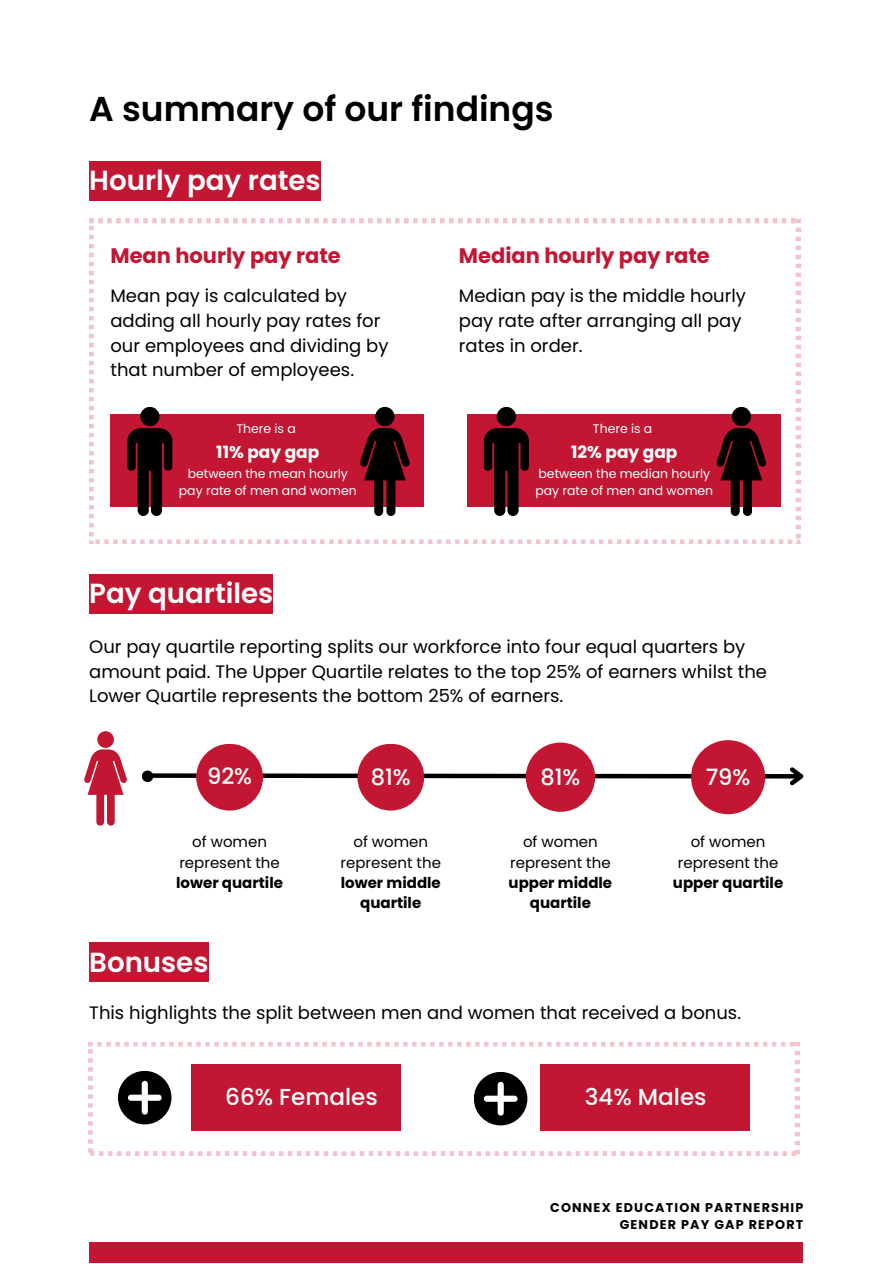
<style>
.page{position:relative;width:893px;height:1264px;background:#fff}
.page>*{position:absolute;margin:0;border:0;box-sizing:border-box;transform-origin:0 0}
.t1{font:600 34.5px "Poppins";color:#000}
.t2{font:600 27.6px "Poppins";color:#fff}
.t3{font:500 23.1px "Poppins";color:#fff}
.t4{font:500 22.5px "Poppins";color:#fff}
.t5{font:700 21px "Poppins";color:#c31632}
.t6{font:18px/24.8px "Poppins";color:#000}
.t7{font:700 16.95px "Poppins";color:#fff}
.t8{font:15px/20.2px "Poppins";color:#000;text-align:center}
.t9{font:700 15px/20.2px "Poppins";color:#000;text-align:center}
.t10{font:700 12.75px/17px "Poppins";letter-spacing:.09em;color:#000;text-align:right}
.t11{font:12.45px/16.6px "Poppins";color:#fff;text-align:center}
</style>
<div class="page">
<div style="left:89px;top:1242px;width:713px;height:20px;background:#c31632"></div>
<svg style="left:142px;top:763px;width:662px;height:26px"></svg>
<div style="left:97px;top:731px;width:17px;height:17px;background:#c31632;border-radius:50%"></div>
<svg style="left:84px;top:749px;width:43px;height:76px"></svg>
<div style="left:196px;top:743px;width:67px;height:67px;background:#c31632;border-radius:50%"></div>
<div style="left:357px;top:743px;width:67px;height:67px;background:#c31632;border-radius:50%"></div>
<div style="left:525px;top:742px;width:70px;height:69px;background:#c31632;border-radius:50%"></div>
<div style="left:691px;top:740px;width:74px;height:74px;background:#c31632;border-radius:50%"></div>
<div style="left:142px;top:770px;width:11px;height:12px;background:#000;border-radius:50%"></div>
<div style="left:89px;top:574px;width:184px;height:39px;background:#c31632"></div>
<svg style="left:88px;top:1042px;width:711px;height:113px"></svg>
<div style="left:191px;top:1064px;width:209px;height:66px;background:#c31632"></div>
<div style="left:118px;top:1070px;width:53px;height:54px;background:#000;border-radius:50%"></div>
<svg style="left:128px;top:1080px;width:34px;height:34px"></svg>
<div style="left:89px;top:942px;width:119px;height:39px;background:#c31632"></div>
<div style="left:540px;top:1064px;width:209px;height:66px;background:#c31632"></div>
<div style="left:474px;top:1071px;width:53px;height:54px;background:#000;border-radius:50%"></div>
<svg style="left:484px;top:1081px;width:33px;height:34px"></svg>
<svg style="left:89px;top:219px;width:711px;height:325px"></svg>
<div style="left:110px;top:414px;width:314px;height:92px;background:#c31632"></div>
<div style="left:140px;top:407px;width:19px;height:19px;background:#000;border-radius:50%"></div>
<svg style="left:127px;top:428px;width:45px;height:88px"></svg>
<div style="left:375px;top:407px;width:19px;height:19px;background:#000;border-radius:50%"></div>
<svg style="left:360px;top:428px;width:49px;height:88px"></svg>
<div style="left:467px;top:414px;width:313px;height:92px;background:#c31632"></div>
<div style="left:496px;top:407px;width:20px;height:19px;background:#000;border-radius:50%"></div>
<svg style="left:484px;top:428px;width:45px;height:88px"></svg>
<div style="left:731px;top:407px;width:20px;height:19px;background:#000;border-radius:50%"></div>
<svg style="left:716px;top:428px;width:50px;height:88px"></svg>
<div style="left:89px;top:161px;width:231px;height:39px;background:#c31632"></div>
<h1 class="t1" style="left:89px;top:85px;width:466px">A summary of our findings</h1>
<h2 class="t2" style="left:89px;top:161px;width:233px">Hourly pay rates</h2>
<p class="t5" style="left:110px;top:241px;width:232px">Mean hourly pay rate</p>
<p class="t5" style="left:459px;top:241px;width:252px">Median hourly pay rate</p>
<p class="t6" style="left:110px;top:283px;width:279px">Mean pay is calculated by adding all hourly pay rates for our employees and dividing by that number of employees.</p>
<p class="t6" style="left:459px;top:283px;width:288px">Median pay is the middle hourly pay rate after arranging all pay rates in order.</p>
<p class="t11" style="left:236px;top:420px;width:61px">There is a</p>
<p class="t7" style="left:216px;top:440px;width:104px">11% pay gap</p>
<p class="t11" style="left:179px;top:465px;width:179px">between the mean hourly pay rate of men and women</p>
<p class="t11" style="left:593px;top:420px;width:61px">There is a</p>
<p class="t7" style="left:571px;top:440px;width:108px">12% pay gap</p>
<p class="t11" style="left:535px;top:465px;width:179px;text-align:left">between the median hourly pay rate of men and women</p>
<h2 class="t2" style="left:89px;top:574px;width:185px">Pay quartiles</h2>
<p class="t6" style="left:89px;top:634px;width:679px">Our pay quartile reporting splits our workforce into four equal quarters by amount paid. The Upper Quartile relates to the top 25% of earners whilst the<br>Lower Quartile represents the bottom 25% of earners.</p>
<p class="t4" style="left:207px;top:760px;width:47px">92%</p>
<p class="t8" style="left:179px;top:831px;width:102px">of women represent the</p>
<p class="t9" style="left:176px;top:872px;width:108px">lower quartile</p>
<p class="t4" style="left:371px;top:761px;width:42px">81%</p>
<p class="t8" style="left:340px;top:831px;width:102px">of women represent the</p>
<p class="t9" style="left:341px;top:872px;width:102px">lower middle quartile</p>
<p class="t4" style="left:540px;top:761px;width:42px">81%</p>
<p class="t8" style="left:510px;top:831px;width:102px">of women represent the</p>
<p class="t9" style="left:508px;top:872px;width:105px">upper middle quartile</p>
<p class="t4" style="left:705px;top:761px;width:46px">79%</p>
<p class="t8" style="left:677px;top:831px;width:102px">of women represent the</p>
<p class="t9" style="left:673px;top:872px;width:112px">upper quartile</p>
<h2 class="t2" style="left:89px;top:942px;width:121px">Bonuses</h2>
<p class="t6" style="left:89px;top:1000px;width:653px">This highlights the split between men and women that received a bonus.</p>
<p class="t3" style="left:225px;top:1080px;width:154px">66% Females</p>
<p class="t3" style="left:584px;top:1080px;width:123px">34% Males</p>
<p class="t10" style="left:550px;top:1199px;width:255px">CONNEX EDUCATION PARTNERSHIP<br>GENDER PAY GAP REPORT</p>
</div>
